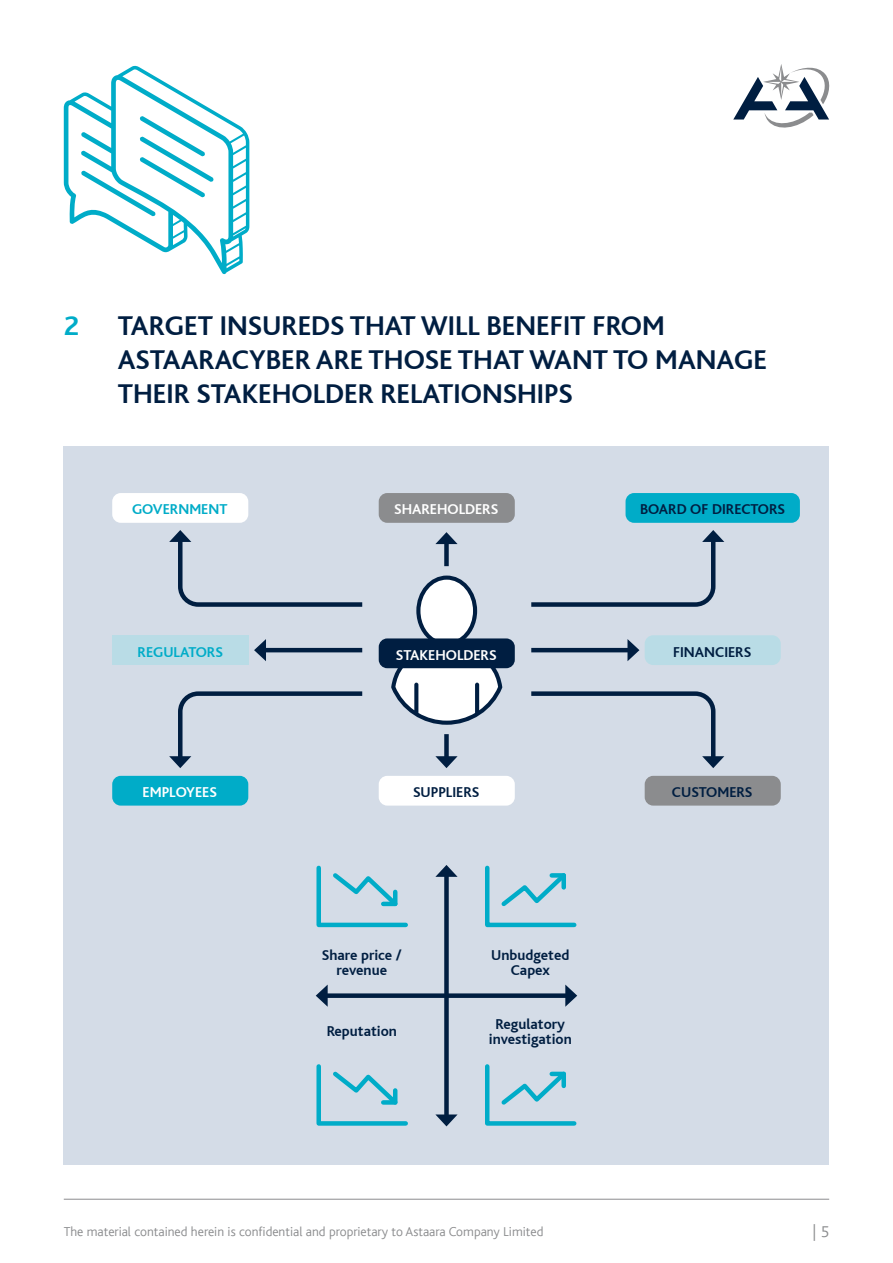
<style>
.page{position:relative;width:893px;height:1263px;background:#fff}
.page>*{position:absolute;margin:0;border:0;box-sizing:border-box;transform-origin:0 0}
.t1{font:700 28.5px/34.2px "Bliss";color:#001e41}
.t2{font:700 28.5px "Bliss";color:#00acc8}
.t3{font:300 16.5px "Bliss";color:#8b8c8e}
.Table{font:700 15px/15px "Bliss";color:#001e41;text-align:center}
.Table-2{font:700 15px "Bliss";color:#fff}
.Table-3{font:700 15px "Bliss";color:#00acc8}
.t4{font:300 13.5px "Bliss";color:#8b8c8e}
</style>
<div class="page">
<div style="left:64px;top:446px;width:765px;height:719px;background:#d4dce7"></div>
<svg style="left:485px;top:865px;width:92px;height:63px"></svg>
<svg style="left:485px;top:1064px;width:92px;height:62px"></svg>
<svg style="left:316px;top:865px;width:92px;height:63px"></svg>
<svg style="left:316px;top:1064px;width:92px;height:62px"></svg>
<div style="left:444px;top:873px;width:5px;height:245px;background:#001e41"></div>
<svg style="left:435px;top:865px;width:23px;height:12px"></svg>
<svg style="left:435px;top:1114px;width:23px;height:12px"></svg>
<div style="left:324px;top:993px;width:245px;height:5px;background:#001e41"></div>
<svg style="left:565px;top:984px;width:12px;height:23px"></svg>
<svg style="left:316px;top:984px;width:12px;height:23px"></svg>
<div style="left:379px;top:493px;width:136px;height:30px;background:#8b8c8e;border-radius:9px"></div>
<div style="left:625px;top:493px;width:175px;height:30px;background:#00acc8;border-radius:9px"></div>
<div style="left:112px;top:493px;width:136px;height:30px;background:#fff;border-radius:9px"></div>
<div style="left:645px;top:635px;width:136px;height:30px;background:#b9dce6;border-radius:9px"></div>
<div style="left:112px;top:635px;width:136px;height:30px;background:#b9dce6"></div>
<div style="left:379px;top:776px;width:136px;height:30px;background:#fff;border-radius:9px"></div>
<div style="left:645px;top:776px;width:136px;height:30px;background:#8b8c8e;border-radius:9px"></div>
<div style="left:112px;top:776px;width:136px;height:30px;background:#00acc8;border-radius:9px"></div>
<svg style="left:391px;top:575px;width:111px;height:150px"></svg>
<div style="left:444px;top:540px;width:5px;height:26px;background:#001e41"></div>
<svg style="left:435px;top:532px;width:23px;height:12px"></svg>
<div style="left:444px;top:734px;width:5px;height:26px;background:#001e41"></div>
<svg style="left:435px;top:756px;width:23px;height:12px"></svg>
<hr style="left:262px;top:648px;width:100px;height:4px;background:#001e41">
<svg style="left:254px;top:639px;width:12px;height:22px"></svg>
<svg style="left:169px;top:530px;width:194px;height:77px"></svg>
<svg style="left:169px;top:691px;width:194px;height:77px"></svg>
<div style="left:379px;top:638px;width:136px;height:30px;background:#001e41;border-radius:9px"></div>
<hr style="left:531px;top:648px;width:101px;height:4px;background:#001e41">
<svg style="left:627px;top:639px;width:12px;height:22px"></svg>
<svg style="left:531px;top:530px;width:193px;height:77px"></svg>
<svg style="left:531px;top:691px;width:193px;height:77px"></svg>
<hr style="left:64px;top:1199px;width:765px;height:1px;background:#8b8c8e">
<svg style="left:733px;top:64px;width:97px;height:64px"></svg>
<svg style="left:64px;top:66px;width:185px;height:208px"></svg>
<p class="t2" style="left:64px;top:310px;width:17px">2</p>
<p class="t1" style="left:118px;top:309px;width:651px">TARGET INSUREDS THAT WILL BENEFIT FROM<br>ASTAARACYBER ARE THOSE THAT WANT TO MANAGE<br>THEIR STAKEHOLDER RELATIONSHIPS</p>
<p class="Table-3" style="left:132px;top:502px;width:97px">GOVERNMENT</p>
<p class="Table-2" style="left:394px;top:502px;width:106px">SHAREHOLDERS</p>
<p class="Table" style="left:640px;top:502px;width:147px">BOARD OF DIRECTORS</p>
<p class="Table-3" style="left:138px;top:644px;width:87px">REGULATORS</p>
<p class="Table" style="left:673px;top:644px;width:80px">FINANCIERS</p>
<p class="Table-2" style="left:396px;top:647px;width:102px">STAKEHOLDERS</p>
<p class="Table-2" style="left:143px;top:784px;width:76px">EMPLOYEES</p>
<p class="Table" style="left:413px;top:785px;width:68px">SUPPLIERS</p>
<p class="Table" style="left:672px;top:785px;width:82px">CUSTOMERS</p>
<p class="Table" style="left:322px;top:948px;width:81px">Share price / revenue</p>
<p class="Table" style="left:327px;top:1024px;width:72px">Reputation</p>
<p class="Table" style="left:491px;top:948px;width:80px">Unbudgeted<br>Capex</p>
<p class="Table" style="left:489px;top:1017px;width:84px">Regulatory investigation</p>
<p class="t4" style="left:64px;top:1224px;width:481px">The material contained herein is confidential and proprietary to Astaara Company Limited</p>
<p class="t3" style="left:813px;top:1223px;width:18px">| 5</p>
</div>
